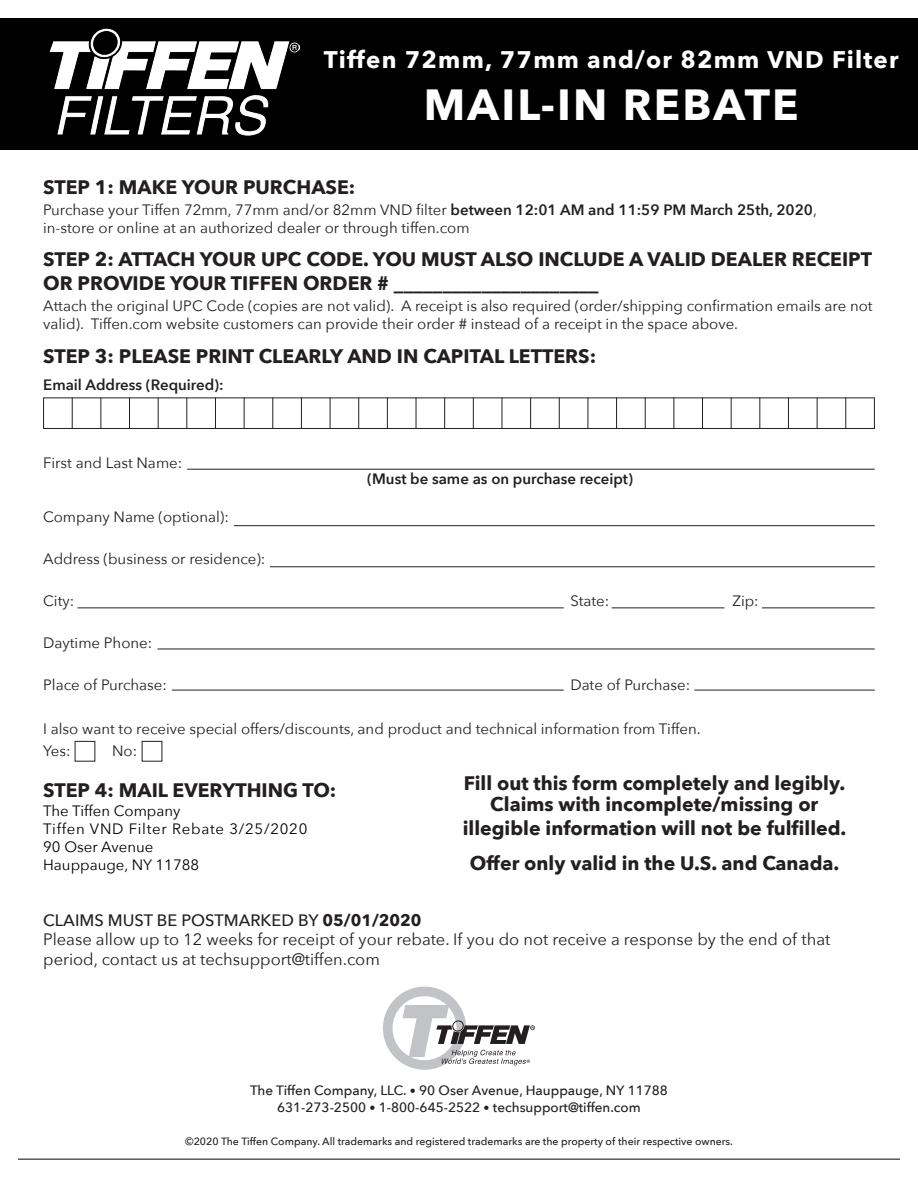
<style>
.page{position:relative;width:918px;height:1188px;background:#fff}
.page>*{position:absolute;margin:0;border:0;box-sizing:border-box;transform-origin:0 0}
.t1{font:700 43.5px "Avenir Next";letter-spacing:.05em;color:#fff}
.t2{font:700 24px "Avenir Next";letter-spacing:.05em;color:#fff}
.t3{font:700 19.5px/23.4px "Avenir Next";color:#231f20}
.t4{font:16.5px/19.5px "Avenir Next";color:#231f20}
.t5{font:500 16.5px "Avenir Next";color:#231f20}
.t6{font:15px/18px "Avenir Next";color:#231f20}
.t7{font:600 15px "Avenir Next";color:#231f20}
.t8{font:15px "Avenir Next";color:#000}
.t9{font:15px "Avenir Next";letter-spacing:.05em;color:#000}
.t10{font:500 13.5px "Avenir Next";color:#231f20}
.t11{font:500 10.5px "Avenir Next";color:#231f20}
.s1{font-weight:600}
.s2{font-weight:700}
.s3{font-weight:400;font-size:12px}
</style>
<div class="page">
<hr style="left:187px;top:469px;width:688px;height:1px;background:#231f20">
<hr style="left:234px;top:525px;width:641px;height:1px;background:#231f20">
<hr style="left:270px;top:566px;width:605px;height:1px;background:#231f20">
<hr style="left:77px;top:607px;width:487px;height:1px;background:#231f20">
<hr style="left:762px;top:607px;width:113px;height:1px;background:#231f20">
<hr style="left:612px;top:607px;width:112px;height:1px;background:#231f20">
<hr style="left:158px;top:649px;width:717px;height:1px;background:#231f20">
<hr style="left:694px;top:690px;width:181px;height:1px;background:#231f20">
<hr style="left:172px;top:690px;width:392px;height:1px;background:#231f20">
<div style="left:43px;top:398px;width:832px;height:31px;border:1px solid #231f20"></div>
<hr style="left:72px;top:398px;width:1px;height:31px;background:#231f20">
<hr style="left:215px;top:398px;width:1px;height:31px;background:#231f20">
<hr style="left:100px;top:398px;width:1px;height:31px;background:#231f20">
<hr style="left:158px;top:398px;width:1px;height:31px;background:#231f20">
<hr style="left:129px;top:398px;width:1px;height:31px;background:#231f20">
<hr style="left:186px;top:398px;width:1px;height:31px;background:#231f20">
<hr style="left:244px;top:398px;width:1px;height:31px;background:#231f20">
<hr style="left:387px;top:398px;width:1px;height:31px;background:#231f20">
<hr style="left:272px;top:398px;width:1px;height:31px;background:#231f20">
<hr style="left:330px;top:398px;width:1px;height:31px;background:#231f20">
<hr style="left:301px;top:398px;width:1px;height:31px;background:#231f20">
<hr style="left:358px;top:398px;width:1px;height:31px;background:#231f20">
<hr style="left:416px;top:398px;width:1px;height:31px;background:#231f20">
<hr style="left:559px;top:398px;width:1px;height:31px;background:#231f20">
<hr style="left:444px;top:398px;width:1px;height:31px;background:#231f20">
<hr style="left:502px;top:398px;width:1px;height:31px;background:#231f20">
<hr style="left:473px;top:398px;width:1px;height:31px;background:#231f20">
<hr style="left:530px;top:398px;width:1px;height:31px;background:#231f20">
<hr style="left:588px;top:398px;width:1px;height:31px;background:#231f20">
<hr style="left:731px;top:398px;width:1px;height:31px;background:#231f20">
<hr style="left:616px;top:398px;width:1px;height:31px;background:#231f20">
<hr style="left:674px;top:398px;width:1px;height:31px;background:#231f20">
<hr style="left:645px;top:398px;width:1px;height:31px;background:#231f20">
<hr style="left:702px;top:398px;width:1px;height:31px;background:#231f20">
<hr style="left:759px;top:398px;width:1px;height:31px;background:#231f20">
<hr style="left:788px;top:398px;width:1px;height:31px;background:#231f20">
<hr style="left:845px;top:398px;width:1px;height:31px;background:#231f20">
<hr style="left:817px;top:398px;width:1px;height:31px;background:#231f20">
<svg style="left:383px;top:987px;width:152px;height:83px"></svg>
<hr style="left:18px;top:1159px;width:882px;height:1px;background:#231f20">
<div style="left:0;top:18px;width:918px;height:131px;background:#000"></div>
<img style="left:49px;top:29px;width:251px;height:107px">
<p class="t2" style="left:324px;top:39px;width:576px">Tiffen 72mm, 77mm and/or 82mm VND Filter</p>
<p class="t1" style="left:424px;top:67px;width:376px">MAIL-IN REBATE</p>
<p class="t3" style="left:43px;top:175px;width:314px">STEP 1: MAKE YOUR PURCHASE:</p>
<p class="t6" style="left:43px;top:200px;width:775px">Purchase your Tiffen 72mm, 77mm and/or 82mm VND filter <span class="s1">between 12:01 AM and 11:59 PM March 25th, 2020</span>,</p>
<p class="t6" style="left:43px;top:218px;width:428px">in-store or online at an authorized dealer or through tiffen.com</p>
<p class="t3" style="left:43px;top:248px;width:830px">STEP 2: ATTACH YOUR UPC CODE. YOU MUST ALSO INCLUDE A VALID DEALER RECEIPT<br>OR PROVIDE YOUR TIFFEN ORDER # _____________________</p>
<p class="t6" style="left:43px;top:296px;width:831px">Attach the original UPC Code (copies are not valid). A receipt is also required (order/shipping confirmation emails are not valid). Tiffen.com website customers can provide their order # instead of a receipt in the space above.</p>
<p class="t3" style="left:43px;top:344px;width:555px">STEP 3: PLEASE PRINT CLEARLY AND IN CAPITAL LETTERS:</p>
<p class="t7" style="left:43px;top:372px;width:182px">Email Address (Required):</p>
<p class="t6" style="left:43px;top:453px;width:141px">First and Last Name:</p>
<p class="t7" style="left:367px;top:466px;width:267px">(Must be same as on purchase receipt)</p>
<p class="t6" style="left:43px;top:507px;width:187px">Company Name (optional):</p>
<p class="t6" style="left:43px;top:549px;width:224px">Address (business or residence):</p>
<p class="t6" style="left:43px;top:591px;width:33px">City:</p>
<p class="t6" style="left:570px;top:591px;width:40px">State:</p>
<p class="t6" style="left:732px;top:591px;width:28px">Zip:</p>
<p class="t6" style="left:43px;top:633px;width:111px">Daytime Phone:</p>
<p class="t6" style="left:43px;top:675px;width:125px">Place of Purchase:</p>
<p class="t6" style="left:570px;top:675px;width:121px">Date of Purchase:</p>
<p class="t6" style="left:43px;top:719px;width:659px">I also want to receive special offers/discounts, and product and technical information from Tiffen.</p>
<p class="t6" style="left:43px;top:741px;width:29px">Yes:</p>
<p class="t6" style="left:112px;top:741px;width:27px">No:</p>
<p class="t3" style="left:43px;top:778px;width:295px">STEP 4: MAIL EVERYTHING TO:</p>
<p class="t8" style="left:43px;top:798px;width:139px">The Tiffen Company</p>
<p class="t9" style="left:43px;top:816px;width:266px">Tiffen VND Filter Rebate 3/25/2020</p>
<p class="t8" style="left:43px;top:834px;width:112px">90 Oser Avenue</p>
<p class="t8" style="left:43px;top:852px;width:157px">Hauppauge, NY 11788</p>
<p class="t5" style="left:43px;top:906px;width:380px">CLAIMS MUST BE POSTMARKED BY <span class="s2">05/01/2020</span></p>
<p class="t4" style="left:43px;top:929px;width:789px">Please allow up to 12 weeks for receipt of your rebate. If you do not receive a response by the end of that period, contact us at techsupport@tiffen.com</p>
<p class="t3" style="left:464px;top:771px;width:383px">Fill out this form completely and legibly.</p>
<p class="t3" style="left:490px;top:792px;width:330px">Claims with incomplete/missing or</p>
<p class="t3" style="left:463px;top:816px;width:385px">illegible information will not be fulfilled.</p>
<p class="t3" style="left:470px;top:851px;width:371px">Offer only valid in the U.S. and Canada.</p>
<p class="t10" style="left:250px;top:1079px;width:419px">The Tiffen Company, LLC. <span class="s3">•</span> 90 Oser Avenue, Hauppauge, NY 11788</p>
<p class="t10" style="left:277px;top:1095px;width:365px">631-273-2500 <span class="s3">•</span> 1-800-645-2522 <span class="s3">•</span> techsupport@tiffen.com</p>
<p class="t11" style="left:185px;top:1132px;width:549px">©2020 The Tiffen Company. All trademarks and registered trademarks are the property of their respective owners.</p>
</div>
